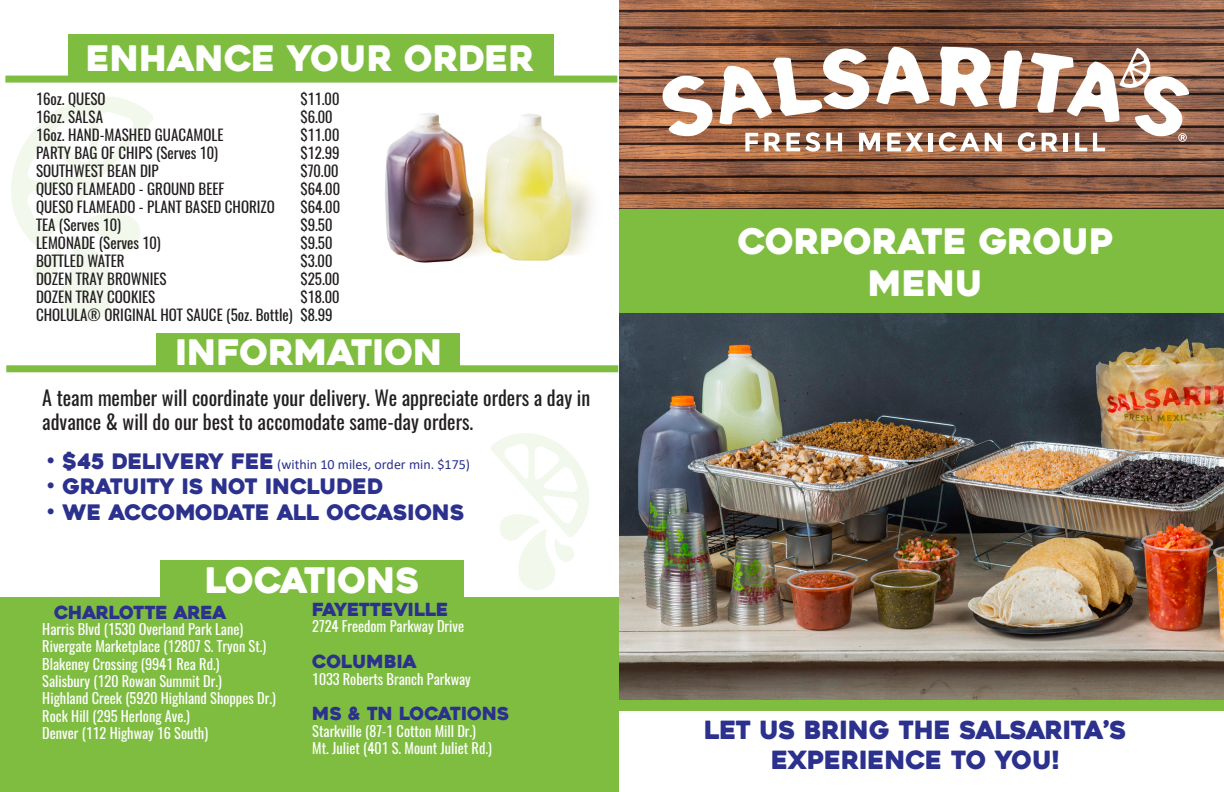
<style>
.page{position:relative;width:1224px;height:792px;background:#fff}
.page>*{position:absolute;margin:0;border:0;box-sizing:border-box;transform-origin:0 0}
.t1{font:35px "Heavitas";color:#fff}
.t2{font:25px/30px "Heavitas";color:#2b318d;text-align:center}
.t3{font:21.2px "Heavitas";color:#2b318d}
.t4{font:20px/24px "Oswald";color:#231f20}
.t5{font:18px "Heavitas";color:#2b318d}
.t6{font:15px/18px "Oswald";color:#231f20}
.t7{font:14.4px "Oswald";color:#fff}
.t8{font:14px "Calibri";color:#2b318d}
.s1{font-family:"Heavitas";font-size:21.2px}
</style>
<div class="page">
<svg style="left:491px;top:433px;width:98px;height:157px"></svg>
<div style="left:156px;top:333px;width:304px;height:38px;background:#7fbd41"></div>
<div style="left:6px;top:365px;width:612px;height:7px;background:#7fbd41"></div>
<div style="left:160px;top:560px;width:304px;height:38px;background:#7fbd41"></div>
<div style="left:0;top:598px;width:618px;height:194px;background:#7fbd41"></div>
<svg style="left:11px;top:96px;width:142px;height:226px"></svg>
<div style="left:5px;top:76px;width:612px;height:7px;background:#7fbd41"></div>
<div style="left:68px;top:34px;width:485px;height:43px;background:#7fbd41"></div>
<img style="left:385px;top:113px;width:208px;height:150px">
<img style="left:620px;top:0;width:604px;height:209px">
<div style="left:620px;top:209px;width:604px;height:105px;background:#7fbd41"></div>
<img style="left:620px;top:314px;width:604px;height:386px">
<div style="left:616px;top:700px;width:608px;height:11px;background:#7fbd41"></div>
<hr style="left:929px;top:133px;width:4px;height:18px;background:#fff">
<svg style="left:662px;top:47px;width:268px;height:105px"></svg>
<svg style="left:939px;top:47px;width:250px;height:105px"></svg>
<p class="t1" style="left:86px;top:37px;width:449px">ENHANCE YOUR ORDER</p>
<p class="t6" style="left:36px;top:90px;width:71px">16oz. QUESO</p>
<p class="t6" style="left:36px;top:108px;width:69px">16oz. SALSA</p>
<p class="t6" style="left:36px;top:126px;width:189px">16oz. HAND-MASHED GUACAMOLE</p>
<p class="t6" style="left:36px;top:144px;width:184px">PARTY BAG OF CHIPS (Serves 10)</p>
<p class="t6" style="left:36px;top:162px;width:124px">SOUTHWEST BEAN DIP</p>
<p class="t6" style="left:36px;top:180px;width:190px">QUESO FLAMEADO - GROUND BEEF</p>
<p class="t6" style="left:36px;top:198px;width:240px">QUESO FLAMEADO - PLANT BASED CHORIZO</p>
<p class="t6" style="left:36px;top:216px;width:87px">TEA (Serves 10)</p>
<p class="t6" style="left:36px;top:234px;width:126px">LEMONADE (Serves 10)</p>
<p class="t6" style="left:36px;top:252px;width:90px">BOTTLED WATER</p>
<p class="t6" style="left:36px;top:270px;width:132px">DOZEN TRAY BROWNIES</p>
<p class="t6" style="left:36px;top:288px;width:121px">DOZEN TRAY COOKIES</p>
<p class="t6" style="left:36px;top:306px;width:258px">CHOLULA® ORIGINAL HOT SAUCE (5oz. Bottle)</p>
<p class="t6" style="left:300px;top:90px;width:40px">$11.00</p>
<p class="t6" style="left:300px;top:108px;width:34px">$6.00</p>
<p class="t6" style="left:300px;top:126px;width:40px">$11.00</p>
<p class="t6" style="left:300px;top:144px;width:41px">$12.99</p>
<p class="t6" style="left:300px;top:162px;width:40px">$70.00</p>
<p class="t6" style="left:300px;top:180px;width:41px">$64.00</p>
<p class="t6" style="left:300px;top:198px;width:41px">$64.00</p>
<p class="t6" style="left:300px;top:216px;width:34px">$9.50</p>
<p class="t6" style="left:300px;top:234px;width:34px">$9.50 $3.00</p>
<p class="t6" style="left:300px;top:270px;width:41px">$25.00</p>
<p class="t6" style="left:300px;top:288px;width:41px">$18.00</p>
<p class="t6" style="left:300px;top:306px;width:34px">$8.99</p>
<p class="t1" style="left:176px;top:331px;width:269px">INFORMATION</p>
<p class="t4" style="left:42px;top:386px;width:549px">A team member will coordinate your delivery. We appreciate orders a day in advance &amp; will do our best to accomodate same-day orders.</p>
<p class="t8" style="left:47px;top:454px;width:424px"><span class="s1">• $45 DELIVERY FEE</span> (within 10 miles, order min. $175)</p>
<p class="t3" style="left:47px;top:474px;width:338px">• GRATUITY IS NOT INCLUDED</p>
<p class="t3" style="left:47px;top:499px;width:419px">• WE ACCOMODATE ALL OCCASIONS</p>
<p class="t1" style="left:205px;top:559px;width:216px">LOCATIONS</p>
<p class="t5" style="left:54px;top:601px;width:174px">CHARLOTTE AREA</p>
<p class="t7" style="left:42px;top:619px;width:202px">Harris Blvd (1530 Overland Park Lane)</p>
<p class="t7" style="left:42px;top:637px;width:226px">Rivergate Marketplace (12807 S. Tryon St.)</p>
<p class="t7" style="left:42px;top:654px;width:179px">Blakeney Crossing (9941 Rea Rd.)</p>
<p class="t7" style="left:42px;top:671px;width:181px">Salisbury (120 Rowan Summit Dr.)</p>
<p class="t7" style="left:42px;top:688px;width:235px">Highland Creek (5920 Highland Shoppes Dr.)</p>
<p class="t7" style="left:42px;top:706px;width:149px">Rock Hill (295 Herlong Ave.)</p>
<p class="t7" style="left:42px;top:723px;width:167px">Denver (112 Highway 16 South)</p>
<p class="t5" style="left:312px;top:598px;width:138px">FAYETTEVILLE</p>
<p class="t7" style="left:312px;top:616px;width:153px">2724 Freedom Parkway Drive</p>
<p class="t5" style="left:312px;top:651px;width:106px">COLUMBIA</p>
<p class="t7" style="left:312px;top:669px;width:160px">1033 Roberts Branch Parkway</p>
<p class="t5" style="left:312px;top:703px;width:199px">MS &amp; TN LOCATIONS</p>
<p class="t7" style="left:312px;top:721px;width:165px">Starkville (87-1 Cotton Mill Dr.)</p>
<p class="t7" style="left:312px;top:738px;width:181px">Mt. Juliet (401 S. Mount Juliet Rd.)</p>
<p class="t1" style="left:738px;top:219px;width:377px">CORPORATE GROUP</p>
<p class="t1" style="left:868px;top:261px;width:116px">MENU</p>
<p class="t2" style="left:704px;top:715px;width:424px">LET US BRING THE SALSARITA’S<br>EXPERIENCE TO YOU!</p>
</div>
